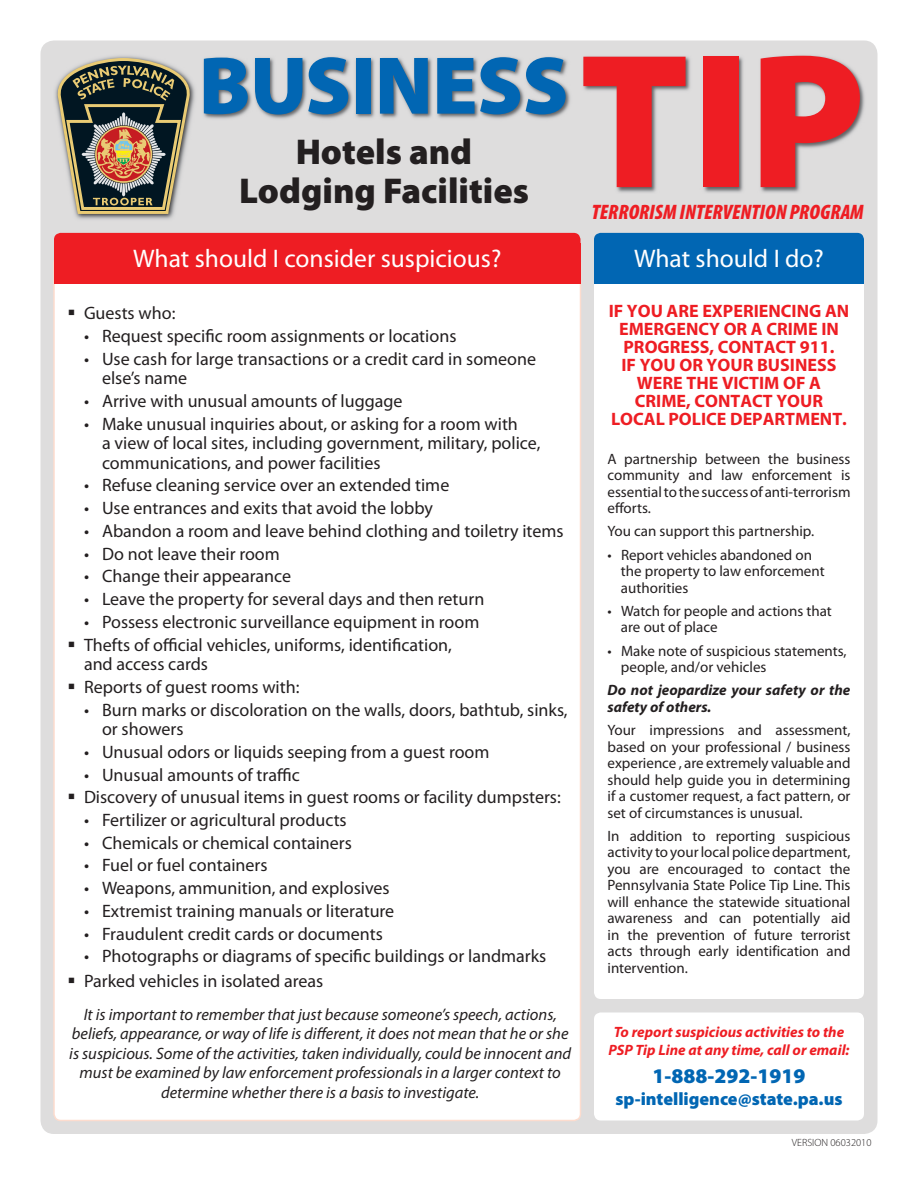
<style>
.page{position:relative;width:918px;height:1188px;background:#fff}
.page>*{position:absolute;margin:0;border:0;box-sizing:border-box;transform-origin:0 0}
.t1{font:900 193.5px "Myriad Pro";color:#ee1d23}
.t2{font:900 82.5px "Myriad Pro";letter-spacing:-.01em;color:#0166b3}
.t3{font:900 36px/39px "Myriad Pro";color:#231f20;text-align:center}
.t4{font:25.5px "Myriad Pro";color:#fff}
.t5{font:italic 900 condensed 21px "Myriad Pro";color:#ee1d23}
.t6{font:900 21px "Myriad Pro";color:#0166b3}
.t7{font:18px/19.5px "Myriad Pro";color:#231f20}
.t8{font:700 18px/18px "Myriad Pro";color:#ee1d23;text-align:center}
.t9{font:900 18px "Myriad Pro";color:#0166b3}
.t10{font:italic 16.5px/19.5px "Myriad Pro";color:#231f20;text-align:center}
.t11{font:15px/16.5px "Myriad Pro";color:#231f20;text-align:justify}
.t12{font:italic 700 15px/18px "Myriad Pro";color:#ee1d23;text-align:center}
.t13{font:italic 700 15px/16.5px "Myriad Pro";color:#231f20}
.t14{font:300 10.5px "Myriad Pro";color:#231f20}
</style>
<div class="page">
<div style="left:40px;top:40px;width:838px;height:1094px;background:#dedddd;border-radius:14px"></div>
<div style="left:54px;top:256px;width:527px;height:864px;background:#fff;border-radius:7px"></div>
<img style="left:55px;top:56px;width:140px;height:163px">
<svg style="left:58px;top:58px;width:132px;height:156px;background:#746d5e"></svg>
<img style="left:203px;top:55px;width:662px;height:138px">
<div style="left:594px;top:1012px;width:270px;height:108px;background:#fff;border-radius:7px"></div>
<div style="left:594px;top:256px;width:270px;height:743px;background:#fff;border-radius:7px"></div>
<div style="left:54px;top:233px;width:527px;height:33px;background:#ee1d23;border-radius:7px"></div>
<div style="left:594px;top:233px;width:270px;height:33px;background:#0166b3;border-radius:7px"></div>
<div style="left:594px;top:243px;width:270px;height:41px;background:#0166b3"></div>
<div style="left:54px;top:243px;width:527px;height:41px;background:#ee1d23"></div>
<h2 class="t2" style="left:199px;top:39px;width:371px">BUSINESS</h2>
<h1 class="t1" style="left:579px;top:12px;width:287px">TIP</h1>
<h3 class="t3" style="left:239px;top:133px;width:291px">Hotels and<br>Lodging Facilities</h3>
<p class="t5" style="left:592px;top:201px;width:273px">TERRORISM INTERVENTION PROGRAM</p>
<h3 class="t4" style="left:133px;top:245px;width:370px">What should I consider suspicious?</h3>
<h3 class="t4" style="left:634px;top:245px;width:191px">What should I do?</h3>
<p class="t7" style="left:68px;top:304px;width:109px">▪ Guests who:</p>
<p class="t7" style="left:84px;top:326px;width:374px">• Request specific room assignments or locations</p>
<p class="t7" style="left:102px;top:349px;width:436px;text-indent:-18px">• Use cash for large transactions or a credit card in someone else’s name</p>
<p class="t7" style="left:84px;top:391px;width:320px">• Arrive with unusual amounts of luggage</p>
<p class="t7" style="left:102px;top:414px;width:440px;text-indent:-18px">• Make unusual inquiries about, or asking for a room with<br>a view of local sites, including government, military, police, communications, and power facilities</p>
<p class="t7" style="left:84px;top:476px;width:367px">• Refuse cleaning service over an extended time</p>
<p class="t7" style="left:84px;top:499px;width:351px">• Use entrances and exits that avoid the lobby</p>
<p class="t7" style="left:84px;top:521px;width:481px">• Abandon a room and leave behind clothing and toiletry items</p>
<p class="t7" style="left:84px;top:544px;width:197px">• Do not leave their room</p>
<p class="t7" style="left:84px;top:567px;width:209px">• Change their appearance</p>
<p class="t7" style="left:84px;top:590px;width:402px">• Leave the property for several days and then return</p>
<p class="t7" style="left:84px;top:612px;width:397px">• Possess electronic surveillance equipment in room</p>
<p class="t7" style="left:84px;top:635px;width:369px;text-indent:-17px">▪ Thefts of official vehicles, uniforms, identification, and access cards</p>
<p class="t7" style="left:68px;top:677px;width:234px">▪ Reports of guest rooms with:</p>
<p class="t7" style="left:102px;top:700px;width:467px;text-indent:-18px">• Burn marks or discoloration on the walls, doors, bathtub, sinks, or showers</p>
<p class="t7" style="left:84px;top:742px;width:407px">• Unusual odors or liquids seeping from a guest room</p>
<p class="t7" style="left:84px;top:765px;width:217px">• Unusual amounts of traffic</p>
<p class="t7" style="left:68px;top:788px;width:495px">▪ Discovery of unusual items in guest rooms or facility dumpsters:</p>
<p class="t7" style="left:84px;top:811px;width:264px">• Fertilizer or agricultural products</p>
<p class="t7" style="left:84px;top:833px;width:269px">• Chemicals or chemical containers</p>
<p class="t7" style="left:84px;top:856px;width:185px">• Fuel or fuel containers</p>
<p class="t7" style="left:84px;top:879px;width:307px">• Weapons, ammunition, and explosives</p>
<p class="t7" style="left:84px;top:902px;width:312px">• Extremist training manuals or literature</p>
<p class="t7" style="left:84px;top:924px;width:300px">• Fraudulent credit cards or documents</p>
<p class="t7" style="left:84px;top:947px;width:464px">• Photographs or diagrams of specific buildings or landmarks</p>
<p class="t7" style="left:68px;top:971px;width:257px">▪ Parked vehicles in isolated areas</p>
<p class="t10" style="left:69px;top:1005px;width:504px">It is important to remember that just because someone’s speech, actions, beliefs, appearance, or way of life is different, it does not mean that he or she is suspicious. Some of the activities, taken individually, could be innocent and must be examined by law enforcement professionals in a larger context to determine whether there is a basis to investigate.</p>
<p class="t8" style="left:609px;top:302px;width:242px">IF YOU ARE EXPERIENCING AN<br>EMERGENCY OR A CRIME IN<br>PROGRESS, CONTACT 911.<br>IF YOU OR YOUR BUSINESS<br>WERE THE VICTIM OF A<br>CRIME, CONTACT YOUR<br>LOCAL POLICE DEPARTMENT.</p>
<p class="t11" style="left:608px;top:451px;width:245px">A partnership between the business community and law enforcement is essential to the success of anti-terrorism efforts.</p>
<p class="t11" style="left:608px;top:523px;width:208px">You can support this partnership.</p>
<p class="t11" style="left:621px;top:547px;width:205px;text-align:left;text-indent:-13px">• Report vehicles abandoned on the property to law enforcement authorities</p>
<p class="t11" style="left:621px;top:603px;width:212px;text-indent:-13px">• Watch for people and actions that are out of place</p>
<p class="t11" style="left:621px;top:643px;width:227px;text-indent:-13px">• Make note of suspicious statements, people, and/or vehicles</p>
<p class="t13" style="left:608px;top:682px;width:244px">Do not jeopardize your safety or the safety of others.</p>
<p class="t11" style="left:608px;top:722px;width:245px">Your impressions and assessment, based on your professional / business experience , are extremely valuable and should help guide you in determining if a customer request, a fact pattern, or set of circumstances is unusual.</p>
<p class="t11" style="left:608px;top:828px;width:245px">In addition to reporting suspicious activity to your local police department, you are encouraged to contact the Pennsylvania State Police Tip Line. This will enhance the statewide situational awareness and can potentially aid in the prevention of future terrorist acts through early identification and intervention.</p>
<p class="t12" style="left:608px;top:1023px;width:243px">To report suspicious activities to the<br>PSP Tip Line at any time, call or email:</p>
<p class="t6" style="left:652px;top:1064px;width:155px">1-888-292-1919</p>
<p class="t9" style="left:615px;top:1088px;width:229px">sp-intelligence@state.pa.us</p>
<p class="t14" style="left:792px;top:1137px;width:81px">VERSION 06032010</p>
</div>
